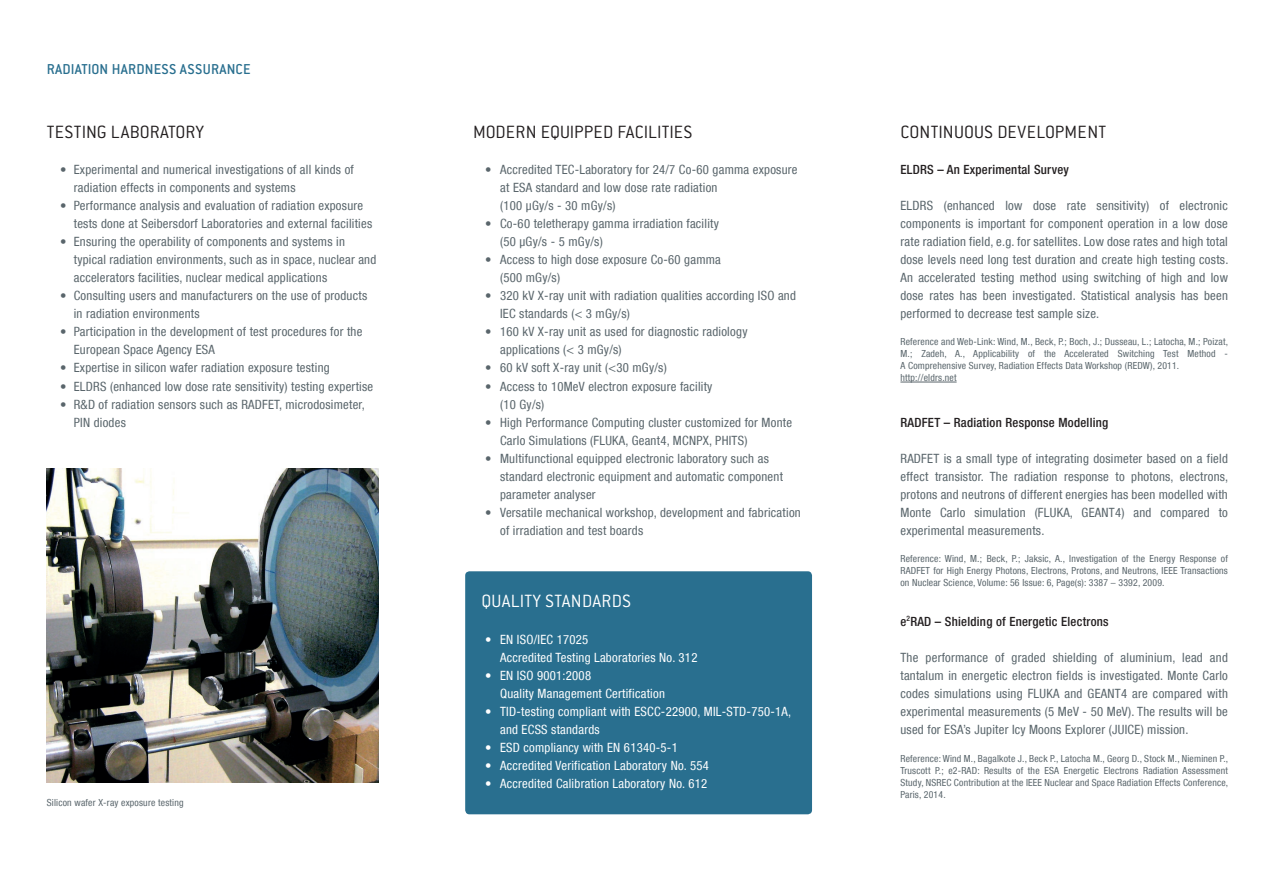
<style>
.page{position:relative;width:1263px;height:893px;background:#fff}
.page>*{position:absolute;margin:0;border:0;box-sizing:border-box;transform-origin:0 0}
.t1{font:300 19.5px "Conduit ITC Pro";letter-spacing:.005em;color:#231f20}
.t2{font:300 19.5px "Conduit ITC Pro";letter-spacing:.01em;color:#fff}
.t3{font:500 15.75px "Conduit ITC Pro";letter-spacing:.02em;color:#296f8f}
.t4{font:condensed 12.75px/18px "Helvetica Neue LT Com";letter-spacing:.02em;color:#59656b}
.t5{font:condensed 12.75px/18px "Helvetica Neue LT Com";letter-spacing:.02em;color:#fff}
.t6{font:500 condensed 12.75px "Helvetica Neue LT Com";letter-spacing:.02em;color:#231f20}
.t7{font:condensed 9.75px/12px "Helvetica Neue LT Com";letter-spacing:.02em;color:#59656b;text-align:justify}
</style>
<div class="page">
<div style="left:465px;top:571px;width:347px;height:243px;background:#296f8f;border-radius:4px"></div>
<hr style="left:900px;top:382px;width:57px;height:1px;background:#59656b">
<img style="left:47px;top:468px;width:332px;height:314px">
<p class="t3" style="left:47px;top:60px;width:205px">RADIATION HARDNESS ASSURANCE</p>
<h1 class="t1" style="left:47px;top:121px;width:159px">TESTING LABORATORY</h1>
<p class="t4" style="left:74px;top:160px;width:282px;text-indent:-14px">• Experimental and numerical investigations of all kinds of radiation effects in components and systems</p>
<p class="t4" style="left:74px;top:196px;width:300px;text-indent:-14px">• Performance analysis and evaluation of radiation exposure tests done at Seibersdorf Laboratories and external facilities</p>
<p class="t4" style="left:74px;top:232px;width:304px;text-indent:-14px">• Ensuring the operability of components and systems in typical radiation environments, such as in space, nuclear and accelerators facilities, nuclear medical applications</p>
<p class="t4" style="left:74px;top:287px;width:295px;text-indent:-14px">• Consulting users and manufacturers on the use of products in radiation environments</p>
<p class="t4" style="left:74px;top:323px;width:290px;text-indent:-14px">• Participation in the development of test procedures for the<br>European Space Agency ESA</p>
<p class="t4" style="left:60px;top:359px;width:271px">• Expertise in silicon wafer radiation exposure testing</p>
<p class="t4" style="left:60px;top:377px;width:314px">• ELDRS (enhanced low dose rate sensitivity) testing expertise</p>
<p class="t4" style="left:74px;top:395px;width:292px;text-indent:-14px">• R&amp;D of radiation sensors such as RADFET, microdosimeter,<br>PIN diodes</p>
<p class="t7" style="left:47px;top:797px;width:138px">Silicon wafer X-ray exposure testing</p>
<h1 class="t1" style="left:473px;top:121px;width:221px">MODERN EQUIPPED FACILITIES</h1>
<p class="t4" style="left:500px;top:160px;width:299px;text-indent:-15px">• Accredited TEC-Laboratory for 24/7 Co-60 gamma exposure at ESA standard and low dose rate radiation<br>(100 µGy/s - 30 mGy/s)</p>
<p class="t4" style="left:500px;top:214px;width:220px;text-indent:-15px">• Co-60 teletherapy gamma irradiation facility (50 µGy/s - 5 mGy/s)</p>
<p class="t4" style="left:500px;top:250px;width:222px;text-indent:-15px">• Access to high dose exposure Co-60 gamma (500 mGy/s)</p>
<p class="t4" style="left:500px;top:287px;width:297px;text-indent:-15px">• 320 kV X-ray unit with radiation qualities according ISO and<br>IEC standards (&lt; 3 mGy/s)</p>
<p class="t4" style="left:500px;top:323px;width:249px;text-indent:-15px">• 160 kV X-ray unit as used for diagnostic radiology applications (&lt; 3 mGy/s)</p>
<p class="t4" style="left:485px;top:359px;width:183px">• 60 kV soft X-ray unit (&lt;30 mGy/s)</p>
<p class="t4" style="left:500px;top:377px;width:214px;text-indent:-15px">• Access to 10MeV electron exposure facility (10 Gy/s)</p>
<p class="t4" style="left:500px;top:413px;width:293px;text-indent:-15px">• High Performance Computing cluster customized for Monte<br>Carlo Simulations (FLUKA, Geant4, MCNPX, PHITS)</p>
<p class="t4" style="left:500px;top:449px;width:284px;text-indent:-15px">• Multifunctional equipped electronic laboratory such as standard electronic equipment and automatic component parameter analyser</p>
<p class="t4" style="left:500px;top:503px;width:302px;text-indent:-15px">• Versatile mechanical workshop, development and fabrication of irradiation and test boards</p>
<h1 class="t2" style="left:482px;top:591px;width:151px">QUALITY STANDARDS</h1>
<p class="t5" style="left:500px;top:630px;width:199px;text-indent:-15px">• EN ISO/IEC 17025<br>Accredited Testing Laboratories No. 312</p>
<p class="t5" style="left:500px;top:666px;width:166px;text-indent:-15px">• EN ISO 9001:2008<br>Quality Management Certification</p>
<p class="t5" style="left:500px;top:702px;width:293px;text-indent:-15px">• TID-testing compliant with ESCC-22900, MIL-STD-750-1A, and ECSS standards</p>
<p class="t5" style="left:485px;top:738px;width:194px">• ESD compliancy with EN 61340-5-1</p>
<p class="t5" style="left:485px;top:756px;width:225px">• Accredited Verification Laboratory No. 554</p>
<p class="t5" style="left:485px;top:774px;width:224px">• Accredited Calibration Laboratory No. 612</p>
<h1 class="t1" style="left:900px;top:121px;width:207px">CONTINUOUS DEVELOPMENT</h1>
<p class="t6" style="left:900px;top:162px;width:170px">ELDRS – An Experimental Survey</p>
<p class="t4" style="left:900px;top:196px;width:329px;text-align:justify">ELDRS (enhanced low dose rate sensitivity) of electronic components is important for component operation in a low dose rate radiation field, e.g. for satellites. Low dose rates and high total dose levels need long test duration and create high testing costs.<br>An accelerated testing method using switching of high and low dose rates has been investigated. Statistical analysis has been performed to decrease test sample size.</p>
<p class="t7" style="left:900px;top:336px;width:329px;text-align:left">Reference and Web-Link: Wind, M., Beck, P.; Boch, J.; Dusseau, L.; Latocha, M.; Poizat, M.; Zadeh, A., Applicability of the Accelerated Switching Test Method - A Comprehensive Survey, Radiation Effects Data Workshop (REDW), 2011. http://eldrs.net</p>
<p class="t6" style="left:900px;top:415px;width:209px">RADFET – Radiation Response Modelling</p>
<p class="t4" style="left:900px;top:449px;width:329px;text-align:justify">RADFET is a small type of integrating dosimeter based on a field effect transistor. The radiation response to photons, electrons, protons and neutrons of different energies has been modelled with Monte Carlo simulation (FLUKA, GEANT4) and compared to experimental measurements.</p>
<p class="t7" style="left:900px;top:553px;width:329px">Reference: Wind, M.; Beck, P.; Jaksic, A., Investigation of the Energy Response of RADFET for High Energy Photons, Electrons, Protons, and Neutrons, IEEE Transactions on Nuclear Science, Volume: 56 Issue: 6, Page(s): 3387 – 3392, 2009.</p>
<p class="t6" style="left:900px;top:613px;width:210px">e<sup>2</sup>RAD – Shielding of Energetic Electrons</p>
<p class="t4" style="left:900px;top:648px;width:329px;text-align:justify">The performance of graded shielding of aluminium, lead and tantalum in energetic electron fields is investigated. Monte Carlo codes simulations using FLUKA and GEANT4 are compared with experimental measurements (5 MeV - 50 MeV). The results will be used for ESA’s Jupiter Icy Moons Explorer (JUICE) mission.</p>
<p class="t7" style="left:900px;top:753px;width:329px">Reference: Wind M., Bagalkote J., Beck P., Latocha M., Georg D., Stock M., Nieminen P., Truscott P.; e2-RAD: Results of the ESA Energetic Electrons Radiation Assessment Study, NSREC Contribution at the IEEE Nuclear and Space Radiation Effects Conference, Paris, 2014.</p>
</div>
